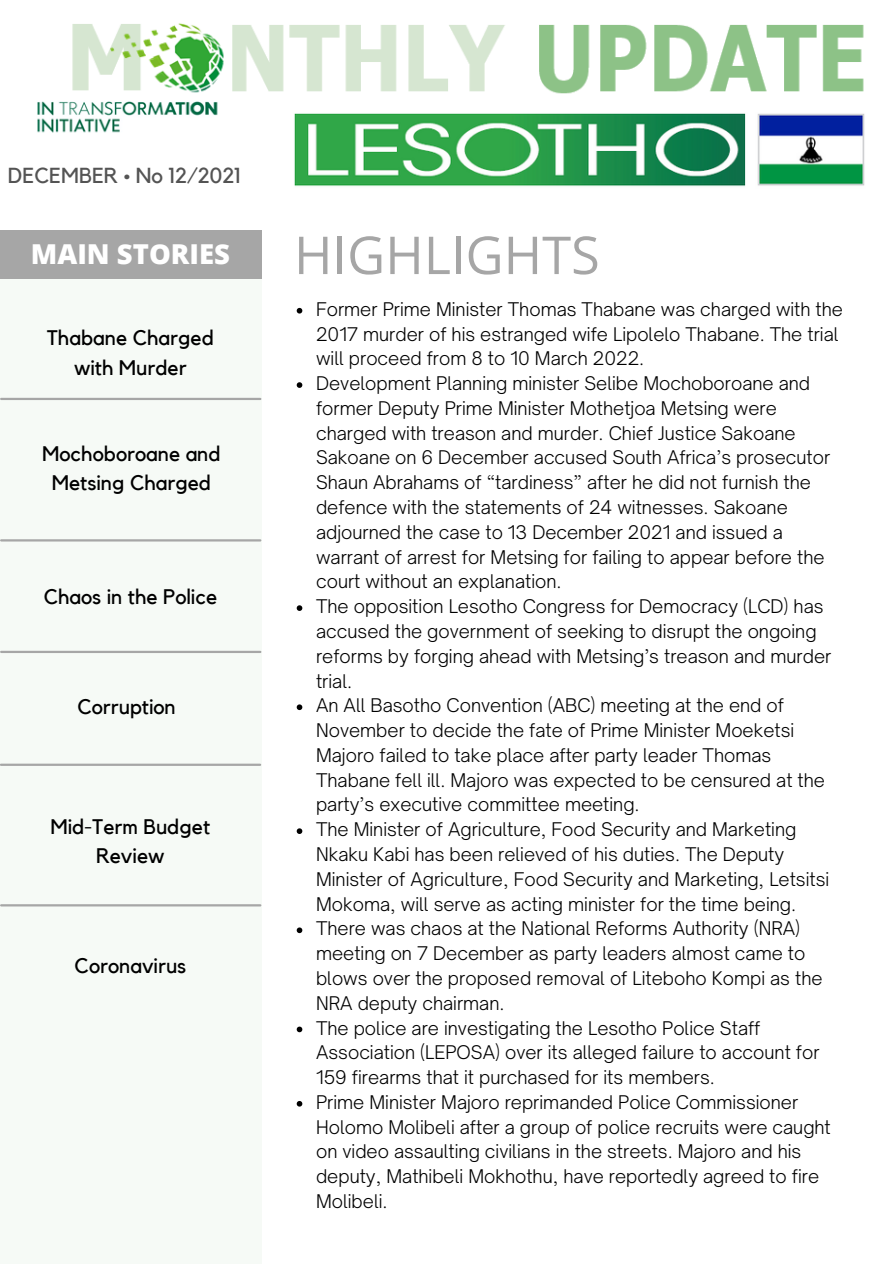
<style>
.page{position:relative;width:894px;height:1264px;background:#fff}
.page>*{position:absolute;margin:0;border:0;box-sizing:border-box;transform-origin:0 0}
.t1{font:52.2px "Open Sans";color:#a6a6a6}
.t2{font:800 27.45px "Open Sans";color:#fff}
.t3{font:21.6px "Kollektif";color:#545454}
.t4{font:21px/29.2px "Kollektif";color:#000;text-align:center}
.t5{font:300 18px/24.8px "Open Sauce One";color:#000}
</style>
<div class="page">
<img style="left:37px;top:23px;width:827px;height:110px">
<div style="left:0;top:232px;width:261px;height:1031px;background:#f6faf6"></div>
<div style="left:0;top:230px;width:261px;height:48px;background:#a6a6a6"></div>
<hr style="left:1px;top:398px;width:259px;height:2px;background:#a6a6a6">
<hr style="left:1px;top:539px;width:259px;height:2px;background:#a6a6a6">
<svg style="left:296px;top:308px;width:6px;height:5px"></svg>
<svg style="left:296px;top:382px;width:6px;height:6px"></svg>
<svg style="left:296px;top:605px;width:6px;height:6px"></svg>
<svg style="left:296px;top:704px;width:6px;height:6px"></svg>
<svg style="left:296px;top:828px;width:6px;height:6px"></svg>
<svg style="left:296px;top:927px;width:6px;height:6px"></svg>
<svg style="left:296px;top:1026px;width:6px;height:6px"></svg>
<svg style="left:296px;top:1101px;width:6px;height:5px"></svg>
<img style="left:294px;top:113px;width:571px;height:74px">
<hr style="left:1px;top:650px;width:259px;height:3px;background:#a6a6a6">
<hr style="left:1px;top:763px;width:259px;height:3px;background:#a6a6a6">
<hr style="left:1px;top:904px;width:259px;height:2px;background:#a6a6a6">
<p class="t3" style="left:8px;top:165px;width:234px">DECEMBER • No 12/2021</p>
<p class="t2" style="left:31px;top:235px;width:200px">MAIN STORIES</p>
<p class="t1" style="left:294px;top:218px;width:307px">HIGHLIGHTS</p>
<p class="t4" style="left:47px;top:324px;width:168px">Thabane Charged with Murder</p>
<p class="t4" style="left:42px;top:440px;width:180px">Mochoboroane and<br>Metsing Charged</p>
<p class="t4" style="left:44px;top:583px;width:175px">Chaos in the Police</p>
<p class="t4" style="left:77px;top:692px;width:100px">Corruption</p>
<p class="t4" style="left:50px;top:812px;width:161px">Mid-Term Budget<br>Review</p>
<p class="t4" style="left:75px;top:952px;width:113px">Coronavirus</p>
<p class="t5" style="left:316px;top:296px;width:528px">Former Prime Minister Thomas Thabane was charged with the<br>2017 murder of his estranged wife Lipolelo Thabane. The trial will proceed from 8 to 10 March 2022.</p>
<p class="t5" style="left:316px;top:371px;width:515px">Development Planning minister Selibe Mochoboroane and former Deputy Prime Minister Mothetjoa Metsing were charged with treason and murder. Chief Justice Sakoane Sakoane on 6 December accused South Africa’s prosecutor Shaun Abrahams of “tardiness” after he did not furnish the defence with the statements of 24 witnesses. Sakoane adjourned the case to 13 December 2021 and issued a warrant of arrest for Metsing for failing to appear before the court without an explanation.</p>
<p class="t5" style="left:316px;top:594px;width:516px">The opposition Lesotho Congress for Democracy (LCD) has accused the government of seeking to disrupt the ongoing reforms by forging ahead with Metsing’s treason and murder trial.</p>
<p class="t5" style="left:316px;top:693px;width:510px">An All Basotho Convention (ABC) meeting at the end of November to decide the fate of Prime Minister Moeketsi Majoro failed to take place after party leader Thomas Thabane fell ill. Majoro was expected to be censured at the party’s executive committee meeting.</p>
<p class="t5" style="left:316px;top:817px;width:514px">The Minister of Agriculture, Food Security and Marketing Nkaku Kabi has been relieved of his duties. The Deputy Minister of Agriculture, Food Security and Marketing, Letsitsi Mokoma, will serve as acting minister for the time being.</p>
<p class="t5" style="left:316px;top:916px;width:508px">There was chaos at the National Reforms Authority (NRA) meeting on 7 December as party leaders almost came to blows over the proposed removal of Liteboho Kompi as the NRA deputy chairman.</p>
<p class="t5" style="left:316px;top:1015px;width:505px">The police are investigating the Lesotho Police Staff<br>Association (LEPOSA) over its alleged failure to account for<br>159 firearms that it purchased for its members.</p>
<p class="t5" style="left:316px;top:1089px;width:516px">Prime Minister Majoro reprimanded Police Commissioner Holomo Molibeli after a group of police recruits were caught on video assaulting civilians in the streets. Majoro and his deputy, Mathibeli Mokhothu, have reportedly agreed to fire Molibeli.</p>
</div>
